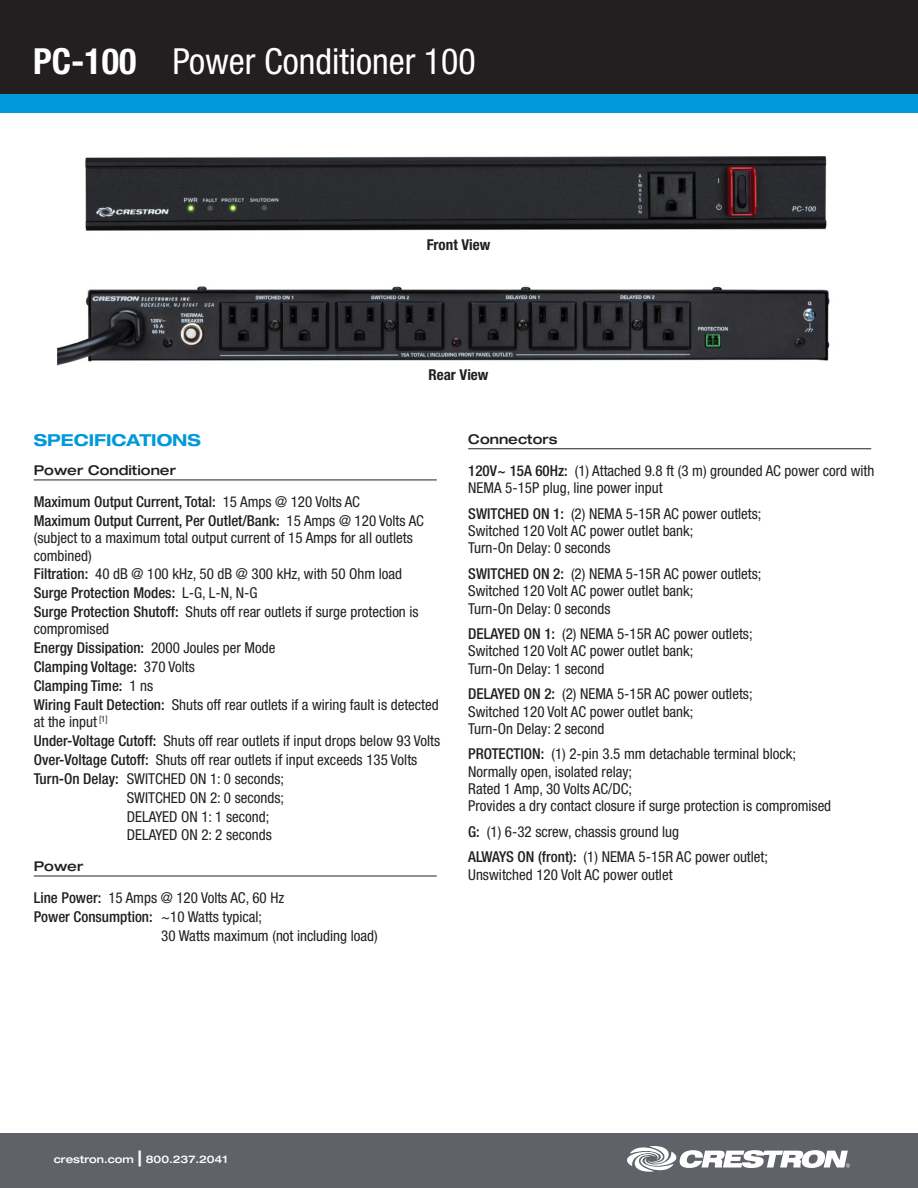
<style>
.page{position:relative;width:918px;height:1188px;background:#fff}
.page>*{position:absolute;margin:0;border:0;box-sizing:border-box;transform-origin:0 0}
.product_name_tagline{font:condensed 36px "Helvetica Neue LT Std";color:#fff}
.SPECIFICATIONS_title{font:700 expanded 16.5px "Helvetica Neue LT Std";color:#009ada}
.spec_description{font:condensed 15px/17.2px "Helvetica Neue LT Std";color:#231f20}
.spec_description-2{font:500 condensed 15px "Helvetica Neue LT Std";color:#231f20}
.bold_copy_headings{font:700 condensed 15px "Helvetica Neue LT Std";color:#231f20}
.spec_header{font:500 expanded 13.5px "Helvetica Neue LT Std";color:#231f20}
.t1{font:500 expanded 10.5px "Helvetica Neue LT Std";color:#fff}
.s1{font-weight:700}
.s2{font-weight:400}
.s3{font-weight:500}
.s4{font-size:21px}
</style>
<div class="page">
<div style="left:0;top:0;width:918px;height:94px;background:#231f20"></div>
<div style="left:0;top:94px;width:918px;height:18px;background:#009ada"></div>
<div style="left:0;top:1134px;width:918px;height:54px;background:#5f6369"></div>
<svg style="left:627px;top:1146px;width:223px;height:26px"></svg>
<hr style="left:34px;top:480px;width:403px;height:1px;background:#231f20">
<hr style="left:34px;top:876px;width:403px;height:1px;background:#231f20">
<hr style="left:468px;top:448px;width:403px;height:1px;background:#231f20">
<img style="left:85px;top:156px;width:742px;height:75px">
<img style="left:57px;top:286px;width:773px;height:80px">
<p class="product_name_tagline" style="left:33px;top:41px;width:444px"><span class="s1">PC-100</span> Power Conditioner 100</p>
<p class="bold_copy_headings" style="left:427px;top:236px;width:65px">Front View</p>
<p class="bold_copy_headings" style="left:428px;top:365px;width:61px">Rear View</p>
<p class="SPECIFICATIONS_title" style="left:34px;top:430px;width:169px">SPECIFICATIONS</p>
<p class="spec_header" style="left:34px;top:462px;width:144px">Power Conditioner</p>
<p class="spec_description-2" style="left:34px;top:493px;width:328px">Maximum Output Current, Total: <span class="s2">15 Amps @ 120 Volts AC</span></p>
<p class="spec_description" style="left:34px;top:512px;width:392px"><span class="s3">Maximum Output Current, Per Outlet/Bank:</span> 15 Amps @ 120 Volts AC (subject to a maximum total output current of 15 Amps for all outlets combined)</p>
<p class="spec_description" style="left:34px;top:565px;width:370px"><span class="s3">Filtration:</span> 40 dB @ 100 kHz, 50 dB @ 300 kHz, with 50 Ohm load</p>
<p class="spec_description-2" style="left:34px;top:584px;width:225px">Surge Protection Modes: <span class="s2">L-G, L-N, N-G</span></p>
<p class="spec_description" style="left:34px;top:603px;width:386px"><span class="s3">Surge Protection Shutoff:</span> Shuts off rear outlets if surge protection is compromised</p>
<p class="spec_description-2" style="left:34px;top:639px;width:243px">Energy Dissipation: <span class="s2">2000 Joules per Mode</span></p>
<p class="spec_description-2" style="left:34px;top:658px;width:163px">Clamping Voltage: <span class="s2">370 Volts</span></p>
<p class="spec_description-2" style="left:34px;top:677px;width:121px">Clamping Time: <span class="s2">1 ns</span></p>
<p class="spec_description" style="left:34px;top:696px;width:407px"><span class="s3">Wiring Fault Detection:</span> Shuts off rear outlets if a wiring fault is detected at the input <sup>[1]</sup></p>
<p class="spec_description" style="left:34px;top:732px;width:408px"><span class="s3">Under-Voltage Cutoff:</span> Shuts off rear outlets if input drops below 93 Volts</p>
<p class="spec_description" style="left:34px;top:751px;width:385px"><span class="s3">Over-Voltage Cutoff:</span> Shuts off rear outlets if input exceeds 135 Volts</p>
<p class="spec_description" style="left:34px;top:770px;width:252px"><span class="s3">Turn-On Delay:</span> SWITCHED ON 1: 0 seconds;</p>
<p class="spec_description" style="left:127px;top:789px;width:159px">SWITCHED ON 2: 0 seconds;</p>
<p class="spec_description" style="left:127px;top:808px;width:144px">DELAYED ON 1: 1 second;</p>
<p class="spec_description" style="left:127px;top:826px;width:147px">DELAYED ON 2: 2 seconds</p>
<p class="spec_header" style="left:34px;top:858px;width:51px">Power</p>
<p class="spec_description" style="left:34px;top:889px;width:252px"><span class="s3">Line Power:</span> 15 Amps @ 120 Volts AC, 60 Hz</p>
<p class="spec_description-2" style="left:34px;top:908px;width:230px">Power Consumption: <span class="s2">~10 Watts typical;</span></p>
<p class="spec_description" style="left:161px;top:927px;width:218px">30 Watts maximum (not including load)</p>
<p class="spec_header" style="left:468px;top:431px;width:91px">Connectors</p>
<p class="spec_description" style="left:468px;top:462px;width:408px"><span class="s3">120V~ 15A 60Hz:</span> (1) Attached 9.8 ft (3 m) grounded AC power cord with<br>NEMA 5-15P plug, line power input</p>
<p class="spec_description" style="left:468px;top:505px;width:295px"><span class="s3">SWITCHED ON 1:</span> (2) NEMA 5-15R AC power outlets;<br>Switched 120 Volt AC power outlet bank;<br>Turn-On Delay: 0 seconds</p>
<p class="spec_description" style="left:468px;top:565px;width:295px"><span class="s3">SWITCHED ON 2:</span> (2) NEMA 5-15R AC power outlets;<br>Switched 120 Volt AC power outlet bank;<br>Turn-On Delay: 0 seconds</p>
<p class="spec_description" style="left:468px;top:625px;width:286px"><span class="s3">DELAYED ON 1:</span> (2) NEMA 5-15R AC power outlets;<br>Switched 120 Volt AC power outlet bank;<br>Turn-On Delay: 1 second</p>
<p class="spec_description" style="left:468px;top:685px;width:286px"><span class="s3">DELAYED ON 2:</span> (2) NEMA 5-15R AC power outlets;<br>Switched 120 Volt AC power outlet bank;<br>Turn-On Delay: 2 second</p>
<p class="spec_description" style="left:468px;top:745px;width:365px"><span class="s3">PROTECTION:</span> (1) 2-pin 3.5 mm detachable terminal block; Normally open, isolated relay;<br>Rated 1 Amp, 30 Volts AC/DC;<br>Provides a dry contact closure if surge protection is compromised</p>
<p class="spec_description" style="left:468px;top:823px;width:212px"><span class="s3">G:</span> (1) 6-32 screw, chassis ground lug</p>
<p class="spec_description" style="left:468px;top:848px;width:301px"><span class="s3">ALWAYS ON (front):</span> (1) NEMA 5-15R AC power outlet;<br>Unswitched 120 Volt AC power outlet</p>
<p class="t1" style="left:54px;top:1153px;width:175px">crestron.com <span class="s4">|</span> 800.237.2041</p>
</div>
